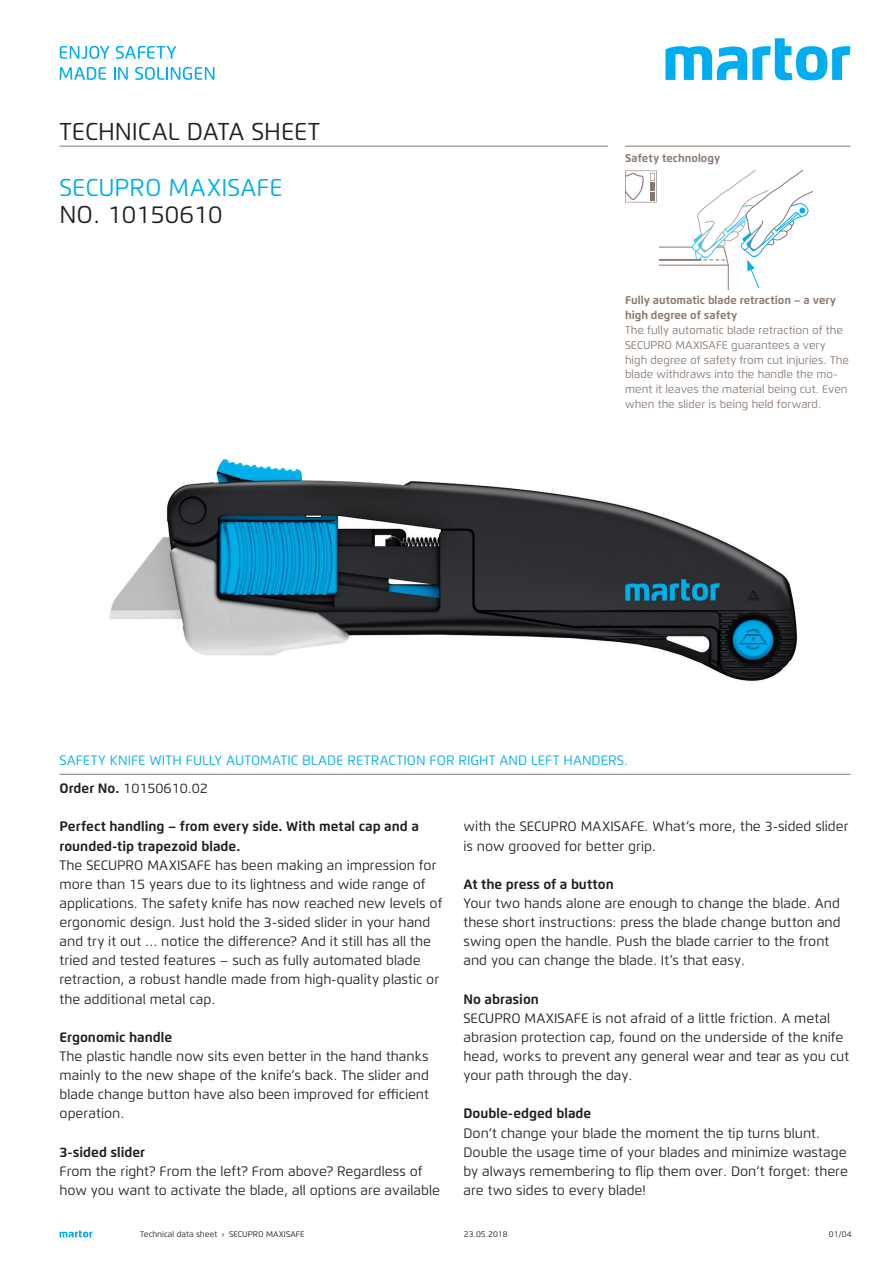
<style>
.page{position:relative;width:893px;height:1263px;background:#fff}
.page>*{position:absolute;margin:0;border:0;box-sizing:border-box;transform-origin:0 0}
.t1{font:24.3px "Flexo";color:#231f20}
.t2{font:24.3px "Flexo";color:#00aeef}
.t3{font:13.65px/19.2px "Flexo";color:#231f20}
.t4{font:700 13.65px/19.2px "Flexo";color:#231f20}
.t5{font:13.65px "Flexo";color:#00aeef}
.t6{font:11.25px/14.9px "Flexo";color:#89786e}
.t7{font:700 11.25px/14.9px "Flexo";color:#89786e}
.t8{font:8.25px "Flexo";color:#231f20}
.s1{font-weight:700}
</style>
<div class="page">
<svg style="left:60px;top:1230px;width:32px;height:7px"></svg>
<img style="left:109px;top:459px;width:689px;height:222px">
<svg style="left:625px;top:171px;width:187px;height:119px"></svg>
<div style="left:650px;top:192px;width:5px;height:8px;background:#89786e"></div>
<div style="left:650px;top:182px;width:5px;height:8px;background:#89786e"></div>
<svg style="left:665px;top:38px;width:185px;height:42px"></svg>
<svg style="left:60px;top:46px;width:50px;height:13px"></svg>
<svg style="left:116px;top:46px;width:60px;height:13px"></svg>
<svg style="left:60px;top:67px;width:46px;height:13px"></svg>
<svg style="left:114px;top:67px;width:14px;height:13px"></svg>
<svg style="left:135px;top:67px;width:80px;height:13px"></svg>
<hr style="left:60px;top:774px;width:790px;height:1px;background:#89786e">
<hr style="left:625px;top:146px;width:225px;height:1px;background:#89786e">
<hr style="left:60px;top:146px;width:548px;height:1px;background:#89786e">
<h1 class="t1" style="left:60px;top:117px;width:262px">TECHNICAL DATA SHEET</h1>
<h1 class="t2" style="left:60px;top:172px;width:224px">SECUPRO MAXISAFE</h1>
<h1 class="t1" style="left:60px;top:200px;width:165px">NO. 10150610</h1>
<p class="t7" style="left:625px;top:150px;width:97px">Safety technology</p>
<p class="t7" style="left:625px;top:293px;width:212px">Fully automatic blade retraction – a very high degree of safety</p>
<p class="t6" style="left:625px;top:322px;width:225px">The fully automatic blade retraction of the SECUPRO MAXISAFE guarantees a very high degree of safety from cut injuries. The blade withdraws into the handle the mo&shy;ment it leaves the material being cut. Even when the slider is being held forward.</p>
<p class="t5" style="left:60px;top:752px;width:570px">SAFETY KNIFE WITH FULLY AUTOMATIC BLADE RETRACTION FOR RIGHT AND LEFT HANDERS.</p>
<p class="t3" style="left:60px;top:779px;width:150px"><span class="s1">Order No.</span> 10150610.02</p>
<p class="t4" style="left:60px;top:817px;width:361px">Perfect handling – from every side. With metal cap and a rounded-tip trapezoid blade.</p>
<p class="t3" style="left:60px;top:855px;width:384px">The SECUPRO MAXISAFE has been making an impression for more than 15 years due to its lightness and wide range of applications. The safety knife has now reached new levels of ergonomic design. Just hold the 3-sided slider in your hand and try it out ... notice the difference? And it still has all the tried and tested features – such as fully automated blade retraction, a robust handle made from high-quality plastic or the additional metal cap.</p>
<p class="t4" style="left:60px;top:1027px;width:114px">Ergonomic handle</p>
<p class="t3" style="left:60px;top:1046px;width:371px;text-align:justify">The plastic handle now sits even better in the hand thanks mainly to the new shape of the knife‘s back. The slider and blade change button have also been improved for efficient operation.</p>
<p class="t4" style="left:60px;top:1142px;width:87px">3-sided slider</p>
<p class="t3" style="left:60px;top:1161px;width:382px">From the right? From the left? From above? Regardless of how you want to activate the blade, all options are available</p>
<p class="t8" style="left:140px;top:1229px;width:166px">Technical data sheet › SECUPRO MAXISAFE</p>
<p class="t3" style="left:463px;top:817px;width:387px">with the SECUPRO MAXISAFE. What‘s more, the 3-sided slider is now grooved for better grip.</p>
<p class="t4" style="left:463px;top:874px;width:152px">At the press of a button</p>
<p class="t3" style="left:463px;top:893px;width:379px">Your two hands alone are enough to change the blade. And these short instructions: press the blade change button and swing open the handle. Push the blade carrier to the front and you can change the blade. It’s that easy.</p>
<p class="t4" style="left:463px;top:989px;width:77px">No abrasion</p>
<p class="t3" style="left:463px;top:1008px;width:387px">SECUPRO MAXISAFE is not afraid of a little friction. A metal abrasion protection cap, found on the underside of the knife head, works to prevent any general wear and tear as you cut your path through the day.</p>
<p class="t4" style="left:463px;top:1104px;width:129px">Double-edged blade</p>
<p class="t3" style="left:463px;top:1123px;width:386px">Don‘t change your blade the moment the tip turns blunt.<br>Double the usage time of your blades and minimize wastage by always remembering to flip them over. Don‘t forget: there are two sides to every blade!</p>
<p class="t8" style="left:464px;top:1229px;width:45px">23.05.2018</p>
<p class="t8" style="left:829px;top:1229px;width:24px">01/04</p>
</div>
